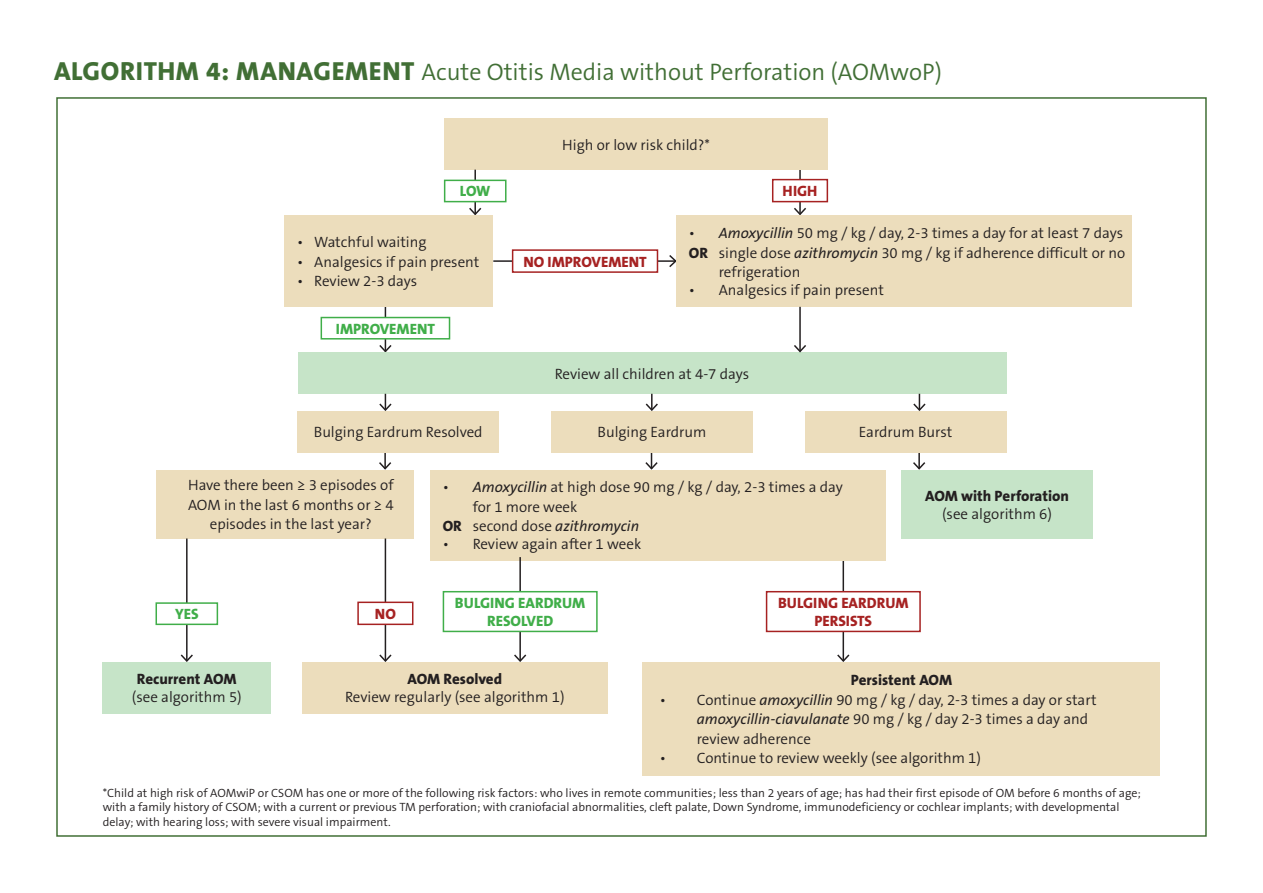
<style>
.page{position:relative;width:1263px;height:893px;background:#fff}
.page>*{position:absolute;margin:0;border:0;box-sizing:border-box;transform-origin:0 0}
.t1{font:300 24px "The Sans B4";color:#416f35}
.t2{font:300 15px/19.5px "The Sans B4";color:#231f20}
.t3{font:800 15px "The Sans B8";color:#231f20}
.t4{font:800 15px/18px "The Sans B8";color:#a62222;text-align:center}
.t5{font:800 15px/18px "The Sans B8";color:#40ae49;text-align:center}
.t6{font:italic 15px "The Sans B5 Plain";color:#231f20}
.t7{font:300 12px/14.4px "The Sans B4";color:#231f20}
.s1{font-family:"The Sans B8";font-weight:800;font-size:26.25px}
.s2{font-family:"The Sans B5 Plain";font-weight:400;font-style:italic}
.s3{font-family:"The Sans B8";font-weight:800}
.s4{font-family:"The Sans B8";font-weight:800;font-style:normal}
.s5{font-family:"The Sans B4";font-weight:300;font-style:normal}
</style>
<div class="page">
<hr style="left:842px;top:557px;width:2px;height:104px;background:#231f20">
<svg style="left:837px;top:653px;width:13px;height:9px"></svg>
<hr style="left:799px;top:170px;width:2px;height:44px;background:#231f20">
<svg style="left:794px;top:206px;width:12px;height:9px"></svg>
<div style="left:444px;top:119px;width:384px;height:51px;background:#ecddbc"></div>
<div style="left:773px;top:180px;width:54px;height:22px;background:#fff"></div>
<div style="left:772px;top:179px;width:56px;height:23px;border:2px solid #a62222"></div>
<hr style="left:474px;top:170px;width:2px;height:44px;background:#231f20">
<svg style="left:469px;top:206px;width:13px;height:9px"></svg>
<div style="left:445px;top:180px;width:61px;height:22px;background:#fff"></div>
<div style="left:444px;top:180px;width:62px;height:22px;border:2px solid #40ae49"></div>
<hr style="left:385px;top:307px;width:1px;height:44px;background:#231f20">
<svg style="left:378px;top:343px;width:15px;height:10px"></svg>
<div style="left:321px;top:318px;width:128px;height:21px;background:#fff"></div>
<div style="left:321px;top:317px;width:129px;height:23px;border:2px solid #40ae49"></div>
<hr style="left:493px;top:260px;width:183px;height:2px;background:#231f20">
<svg style="left:668px;top:253px;width:9px;height:16px"></svg>
<div style="left:513px;top:250px;width:144px;height:22px;background:#fff"></div>
<div style="left:512px;top:249px;width:146px;height:24px;border:2px solid #a62222"></div>
<div style="left:155px;top:470px;width:258px;height:68px;background:#ecddbc"></div>
<svg style="left:644px;top:452px;width:15px;height:18px"></svg>
<svg style="left:377px;top:452px;width:16px;height:18px"></svg>
<svg style="left:911px;top:452px;width:16px;height:18px"></svg>
<div style="left:284px;top:215px;width:209px;height:92px;background:#ecddbc"></div>
<div style="left:298px;top:353px;width:708px;height:41px;background:#c6e4c8"></div>
<div style="left:677px;top:215px;width:455px;height:92px;background:#ecddbc"></div>
<hr style="left:799px;top:307px;width:2px;height:44px;background:#231f20">
<svg style="left:792px;top:343px;width:16px;height:10px"></svg>
<div style="left:298px;top:411px;width:201px;height:41px;background:#ecddbc"></div>
<div style="left:551px;top:411px;width:201px;height:41px;background:#ecddbc"></div>
<div style="left:805px;top:411px;width:201px;height:41px;background:#ecddbc"></div>
<svg style="left:645px;top:394px;width:13px;height:17px"></svg>
<svg style="left:379px;top:394px;width:13px;height:17px"></svg>
<svg style="left:913px;top:394px;width:13px;height:17px"></svg>
<hr style="left:385px;top:538px;width:1px;height:123px;background:#231f20">
<svg style="left:379px;top:653px;width:13px;height:9px"></svg>
<div style="left:358px;top:602px;width:55px;height:22px;background:#fff"></div>
<div style="left:357px;top:602px;width:56px;height:23px;border:2px solid #a62222"></div>
<hr style="left:186px;top:538px;width:2px;height:123px;background:#231f20">
<svg style="left:180px;top:653px;width:13px;height:9px"></svg>
<div style="left:156px;top:603px;width:61px;height:21px;background:#fff"></div>
<div style="left:155px;top:602px;width:63px;height:23px;border:2px solid #40ae49"></div>
<div style="left:103px;top:662px;width:168px;height:51px;background:#c6e4c8"></div>
<div style="left:431px;top:470px;width:455px;height:90px;background:#ecddbc"></div>
<hr style="left:519px;top:557px;width:2px;height:104px;background:#231f20">
<svg style="left:514px;top:653px;width:13px;height:9px"></svg>
<div style="left:443px;top:592px;width:154px;height:39px;background:#fff"></div>
<div style="left:443px;top:591px;width:155px;height:41px;border:2px solid #40ae49"></div>
<div style="left:302px;top:662px;width:305px;height:51px;background:#ecddbc"></div>
<div style="left:766px;top:592px;width:154px;height:39px;background:#fff"></div>
<div style="left:766px;top:591px;width:155px;height:41px;border:2px solid #a62222"></div>
<div style="left:643px;top:662px;width:517px;height:113px;background:#ecddbc"></div>
<div style="left:901px;top:470px;width:191px;height:68px;background:#c6e4c8"></div>
<h1 class="t1" style="left:54px;top:60px;width:889px"><span class="s1">ALGORITHM 4: MANAGEMENT</span> Acute Otitis Media without Perforation (AOMwoP)</h1>
<p class="t2" style="left:562px;top:135px;width:149px">High or low risk child?*</p>
<p class="t5" style="left:460px;top:183px;width:32px">LOW</p>
<p class="t4" style="left:783px;top:182px;width:36px">HIGH</p>
<p class="t2" style="left:297px;top:233px;width:131px">• Watchful waiting</p>
<p class="t2" style="left:297px;top:252px;width:184px">• Analgesics if pain present</p>
<p class="t2" style="left:297px;top:272px;width:122px">• Review 2-3 days</p>
<p class="t5" style="left:336px;top:320px;width:101px">IMPROVEMENT</p>
<p class="t4" style="left:523px;top:253px;width:125px">NO IMPROVEMENT</p>
<p class="t2" style="left:689px;top:224px;width:436px">• <span class="s2">Amoxycillin</span> 50 mg / kg / day, 2-3 times a day for at least 7 days</p>
<p class="t2" style="left:689px;top:243px;width:438px"><span class="s3">OR</span> single dose <span class="s2">azithromycin</span> 30 mg / kg if adherence difficult or no</p>
<p class="t2" style="left:719px;top:263px;width:83px">refrigeration</p>
<p class="t2" style="left:689px;top:281px;width:197px">• Analgesics if pain present</p>
<p class="t2" style="left:555px;top:364px;width:196px">Review all children at 4-7 days</p>
<p class="t2" style="left:314px;top:423px;width:170px">Bulging Eardrum Resolved</p>
<p class="t2" style="left:597px;top:423px;width:110px">Bulging Eardrum</p>
<p class="t2" style="left:859px;top:423px;width:95px">Eardrum Burst</p>
<p class="t2" style="left:188px;top:476px;width:207px;text-align:center">Have there been ≥ 3 episodes of<br>AOM in the last 6 months or ≥ 4 episodes in the last year?</p>
<p class="t5" style="left:175px;top:605px;width:25px">YES</p>
<p class="t4" style="left:375px;top:605px;width:22px">NO</p>
<p class="t2" style="left:473px;top:478px;width:372px;text-indent:-30px">• <span class="s2">Amoxycillin</span> at high dose 90 mg / kg / day, 2-3 times a day for 1 more week</p>
<p class="t6" style="left:443px;top:518px;width:198px"><span class="s4">OR</span> <span class="s5">second dose</span> azithromycin</p>
<p class="t2" style="left:443px;top:535px;width:200px">• Review again after 1 week</p>
<p class="t3" style="left:925px;top:488px;width:145px">AOM with Perforation</p>
<p class="t2" style="left:942px;top:504px;width:111px">(see algorithm 6)</p>
<p class="t5" style="left:455px;top:594px;width:132px">BULGING EARDRUM<br>RESOLVED</p>
<p class="t4" style="left:778px;top:594px;width:132px">BULGING EARDRUM<br>PERSISTS</p>
<p class="t3" style="left:137px;top:671px;width:101px">Recurrent AOM</p>
<p class="t2" style="left:132px;top:688px;width:111px">(see algorithm 5)</p>
<p class="t3" style="left:408px;top:671px;width:96px">AOM Resolved</p>
<p class="t2" style="left:345px;top:688px;width:221px">Review regularly (see algorithm 1)</p>
<p class="t3" style="left:851px;top:672px;width:103px">Persistent AOM</p>
<p class="t2" style="left:697px;top:690px;width:401px;text-indent:-37px">• Continue <span class="s2">amoxycillin</span> 90 mg / kg / day, 2-3 times a day or start <span class="s2">amoxycillin-ciavulanate</span> 90 mg / kg / day 2-3 times a day and review adherence</p>
<p class="t2" style="left:660px;top:749px;width:323px">• Continue to review weekly (see algorithm 1)</p>
<p class="t7" style="left:103px;top:786px;width:1040px">*Child at high risk of AOMwiP or CSOM has one or more of the following risk factors: who lives in remote communities; less than 2 years of age; has had their first episode of OM before 6 months of age; with a family history of CSOM; with a current or previous TM perforation; with craniofacial abnormalities, cleft palate, Down Syndrome, immunodeficiency or cochlear implants; with developmental delay; with hearing loss; with severe visual impairment.</p>
</div>
